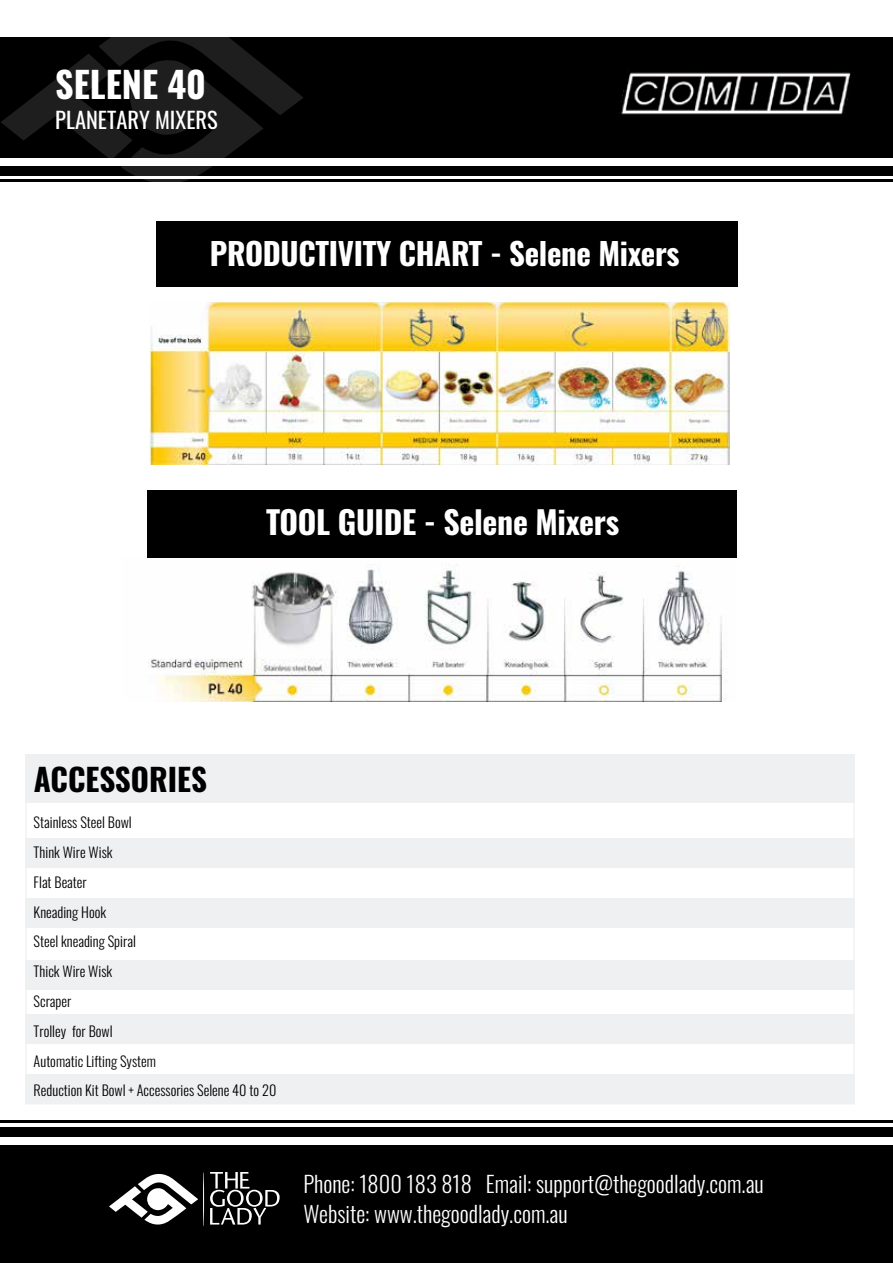
<style>
.page{position:relative;width:893px;height:1263px;background:#fff}
.page>*{position:absolute;margin:0;border:0;box-sizing:border-box;transform-origin:0 0}
.t1{font:700 36px "Oswald";color:#fff}
.t2{font:700 31.8px "Oswald";letter-spacing:-.01em;color:#fff}
.t3{font:700 31.05px "Oswald";color:#000}
.t4{font:700 30.9px "Oswald";letter-spacing:-.01em;color:#fff}
.t5{font:300 22.5px/30.6px "Oswald";color:#fff}
.t6{font:22.5px "Oswald";color:#fff}
.t7{font:300 14.25px/29.8px "Oswald";color:#000}
</style>
<div class="page">
<div style="left:0;top:1145px;width:893px;height:118px;background:#000"></div>
<svg style="left:109px;top:1174px;width:89px;height:51px"></svg>
<svg style="left:210px;top:1172px;width:70px;height:52px"></svg>
<hr style="left:203px;top:1172px;width:1px;height:55px;background:#fff;border-radius:50%">
<div style="left:0;top:1127px;width:893px;height:9px;background:#000"></div>
<hr style="left:0;top:1121px;width:893px;height:2px;background:#000">
<div style="left:0;top:37px;width:893px;height:120px;background:#000"></div>
<div style="left:0;top:167px;width:893px;height:9px;background:#000"></div>
<hr style="left:0;top:180px;width:893px;height:2px;background:#000">
<svg style="left:1px;top:37px;width:303px;height:145px"></svg>
<img style="left:619px;top:71px;width:232px;height:44px">
<img style="left:147px;top:555px;width:589px;height:146px">
<img style="left:150px;top:302px;width:580px;height:162px">
<div style="left:26px;top:755px;width:829px;height:48px;background:#eef0f2"></div>
<div style="left:26px;top:838px;width:829px;height:29px;background:#eef0f2"></div>
<div style="left:26px;top:898px;width:829px;height:29px;background:#eef0f2"></div>
<div style="left:26px;top:960px;width:829px;height:30px;background:#eef0f2"></div>
<div style="left:26px;top:1014px;width:829px;height:30px;background:#eef0f2"></div>
<div style="left:26px;top:1074px;width:829px;height:30px;background:#eef0f2"></div>
<div style="left:156px;top:222px;width:582px;height:65px;background:#000"></div>
<div style="left:148px;top:490px;width:589px;height:67px;background:#000"></div>
<h1 class="t1" style="left:55px;top:66px;width:152px">SELENE 40</h1>
<h3 class="t6" style="left:55px;top:100px;width:164px">PLANETARY MIXERS</h3>
<h3 class="t4" style="left:210px;top:237px;width:471px">PRODUCTIVITY CHART - Selene Mixers</h3>
<h2 class="t2" style="left:266px;top:505px;width:355px">TOOL GUIDE - Selene Mixers</h2>
<h3 class="t3" style="left:34px;top:763px;width:175px">ACCESSORIES</h3>
<p class="t7" style="left:34px;top:806px;width:244px">Stainless Steel Bowl<br>Think Wire Wisk<br>Flat Beater<br>Kneading Hook<br>Steel kneading Spiral<br>Thick Wire Wisk<br>Scraper<br>Trolley for Bowl<br>Automatic Lifting System<br>Reduction Kit Bowl + Accessories Selene 40 to 20</p>
<h3 class="t5" style="left:303px;top:1166px;width:462px">Phone: 1800 183 818 Email: support@thegoodlady.com.au<br>Website: www.thegoodlady.com.au</h3>
</div>
